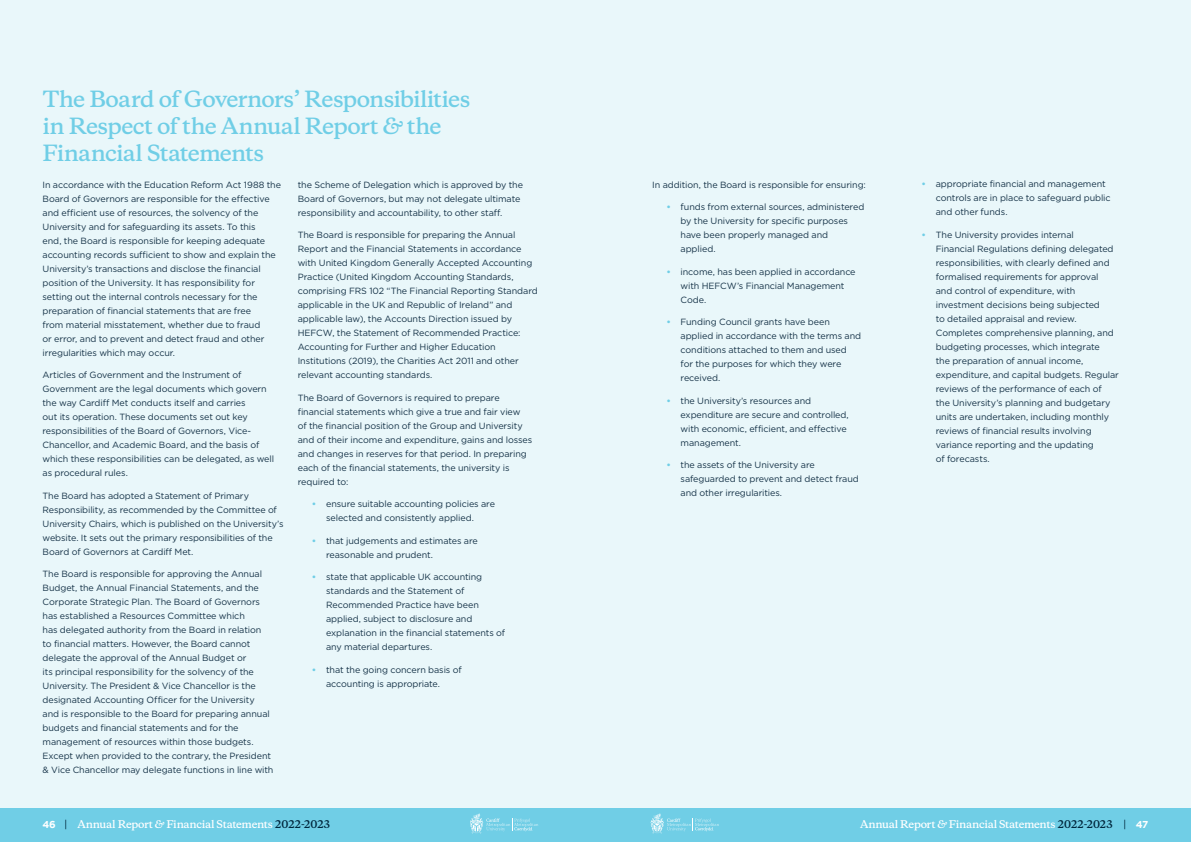
<style>
.page{position:relative;width:1191px;height:842px;background:#e9f7fa}
.page>*{position:absolute;margin:0;border:0;box-sizing:border-box;transform-origin:0 0}
.Heading{font:600 21px/27px "Copernicus";letter-spacing:-.035em;color:#70cee6}
.t1{font:600 10px "Copernicus";letter-spacing:-.035em;color:#fff}
.BODY_COPY{font:9px/14px "Gotham";letter-spacing:-.01em;color:#163348}
.s1{font-style:italic}
.s2{font-weight:700;color:#70cee6}
.s3{font-family:"Gotham";font-weight:700}
.s4{color:#00273d}
</style>
<div class="page">
<div style="left:0;top:808px;width:1191px;height:34px;background:#70cee6"></div>
<svg style="left:470px;top:813px;width:68px;height:21px"></svg>
<svg style="left:650px;top:813px;width:69px;height:21px"></svg>
<p class="Heading" style="left:43px;top:86px;width:429px">The Board of Governors’ Responsibilities in Respect of the Annual Report <span class="s1">&amp;</span> the<br>Financial Statements</p>
<p class="BODY_COPY" style="left:43px;top:177px;width:240px">In accordance with the Education Reform Act 1988 the Board of Governors are responsible for the effective and efficient use of resources, the solvency of the University and for safeguarding its assets. To this<br>end, the Board is responsible for keeping adequate accounting records sufficient to show and explain the University’s transactions and disclose the financial position of the University. It has responsibility for setting out the internal controls necessary for the preparation of financial statements that are free<br>from material misstatement, whether due to fraud<br>or error, and to prevent and detect fraud and other irregularities which may occur.</p>
<p class="BODY_COPY" style="left:43px;top:368px;width:233px">Articles of Government and the Instrument of Government are the legal documents which govern the way Cardiff Met conducts itself and carries<br>out its operation. These documents set out key responsibilities of the Board of Governors, Vice-Chancellor, and Academic Board, and the basis of which these responsibilities can be delegated, as well as procedural rules.</p>
<p class="BODY_COPY" style="left:43px;top:488px;width:242px">The Board has adopted a Statement of Primary Responsibility, as recommended by the Committee of University Chairs, which is published on the University’s website. It sets out the primary responsibilities of the Board of Governors at Cardiff Met.</p>
<p class="BODY_COPY" style="left:43px;top:567px;width:232px">The Board is responsible for approving the Annual Budget, the Annual Financial Statements, and the Corporate Strategic Plan. The Board of Governors has established a Resources Committee which<br>has delegated authority from the Board in relation<br>to financial matters. However, the Board cannot delegate the approval of the Annual Budget or<br>its principal responsibility for the solvency of the University. The President &amp; Vice Chancellor is the designated Accounting Officer for the University and is responsible to the Board for preparing annual budgets and financial statements and for the management of resources within those budgets.<br>Except when provided to the contrary, the President &amp; Vice Chancellor may delegate functions in line with</p>
<p class="BODY_COPY" style="left:298px;top:177px;width:227px">the Scheme of Delegation which is approved by the<br>Board of Governors, but may not delegate ultimate responsibility and accountability, to other staff.</p>
<p class="BODY_COPY" style="left:298px;top:228px;width:241px">The Board is responsible for preparing the Annual Report and the Financial Statements in accordance with United Kingdom Generally Accepted Accounting Practice (United Kingdom Accounting Standards, comprising FRS 102 “The Financial Reporting Standard applicable in the UK and Republic of Ireland” and applicable law), the Accounts Direction issued by HEFCW, the Statement of Recommended Practice:<br>Accounting for Further and Higher Education Institutions (2019), the Charities Act 2011 and other relevant accounting standards.</p>
<p class="BODY_COPY" style="left:298px;top:390px;width:236px">The Board of Governors is required to prepare financial statements which give a true and fair view<br>of the financial position of the Group and University and of their income and expenditure, gains and losses and changes in reserves for that period. In preparing each of the financial statements, the university is required to:</p>
<p class="BODY_COPY" style="left:326px;top:497px;width:170px;text-indent:-14px"><span class="s2">•</span> ensure suitable accounting policies are selected and consistently applied.</p>
<p class="BODY_COPY" style="left:326px;top:533px;width:153px;text-indent:-14px"><span class="s2">•</span> that judgements and estimates are reasonable and prudent.</p>
<p class="BODY_COPY" style="left:326px;top:570px;width:181px;text-indent:-14px"><span class="s2">•</span> state that applicable UK accounting standards and the Statement of Recommended Practice have been applied, subject to disclosure and explanation in the financial statements of any material departures.</p>
<p class="BODY_COPY" style="left:326px;top:662px;width:137px;text-indent:-14px"><span class="s2">•</span> that the going concern basis of accounting is appropriate.</p>
<p class="BODY_COPY" style="left:652px;top:177px;width:215px">In addition, the Board is responsible for ensuring:</p>
<p class="BODY_COPY" style="left:680px;top:200px;width:185px;text-indent:-14px"><span class="s2">•</span> funds from external sources, administered by the University for specific purposes have been properly managed and applied.</p>
<p class="BODY_COPY" style="left:680px;top:264px;width:177px;text-indent:-14px"><span class="s2">•</span> income, has been applied in accordance with HEFCW’s Financial Management<br>Code.</p>
<p class="BODY_COPY" style="left:680px;top:315px;width:182px;text-indent:-14px"><span class="s2">•</span> Funding Council grants have been applied in accordance with the terms and conditions attached to them and used for the purposes for which they were received.</p>
<p class="BODY_COPY" style="left:680px;top:393px;width:170px;text-indent:-14px"><span class="s2">•</span> the University’s resources and expenditure are secure and controlled, with economic, efficient, and effective management.</p>
<p class="BODY_COPY" style="left:680px;top:458px;width:180px;text-indent:-14px"><span class="s2">•</span> the assets of the University are safeguarded to prevent and detect fraud and other irregularities.</p>
<p class="BODY_COPY" style="left:935px;top:177px;width:176px;text-indent:-14px"><span class="s2">•</span> appropriate financial and management controls are in place to safeguard public and other funds.</p>
<p class="BODY_COPY" style="left:935px;top:227px;width:185px;text-indent:-14px"><span class="s2">•</span> The University provides internal<br>Financial Regulations defining delegated responsibilities, with clearly defined and formalised requirements for approval<br>and control of expenditure, with investment decisions being subjected<br>to detailed appraisal and review.<br>Completes comprehensive planning, and budgeting processes, which integrate<br>the preparation of annual income, expenditure, and capital budgets. Regular reviews of the performance of each of<br>the University’s planning and budgetary units are undertaken, including monthly reviews of financial results involving variance reporting and the updating<br>of forecasts.</p>
<p class="t1" style="left:43px;top:818px;width:290px"><span class="s3">46</span> <span class="s4">|</span> Annual Report <span class="s1">&amp;</span> Financial Statements <span class="s4">2022-2023</span></p>
<p class="t1" style="left:860px;top:818px;width:290px">Annual Report <span class="s1">&amp;</span> Financial Statements <span class="s4">2022-2023 |</span> <span class="s3">47</span></p>
</div>
